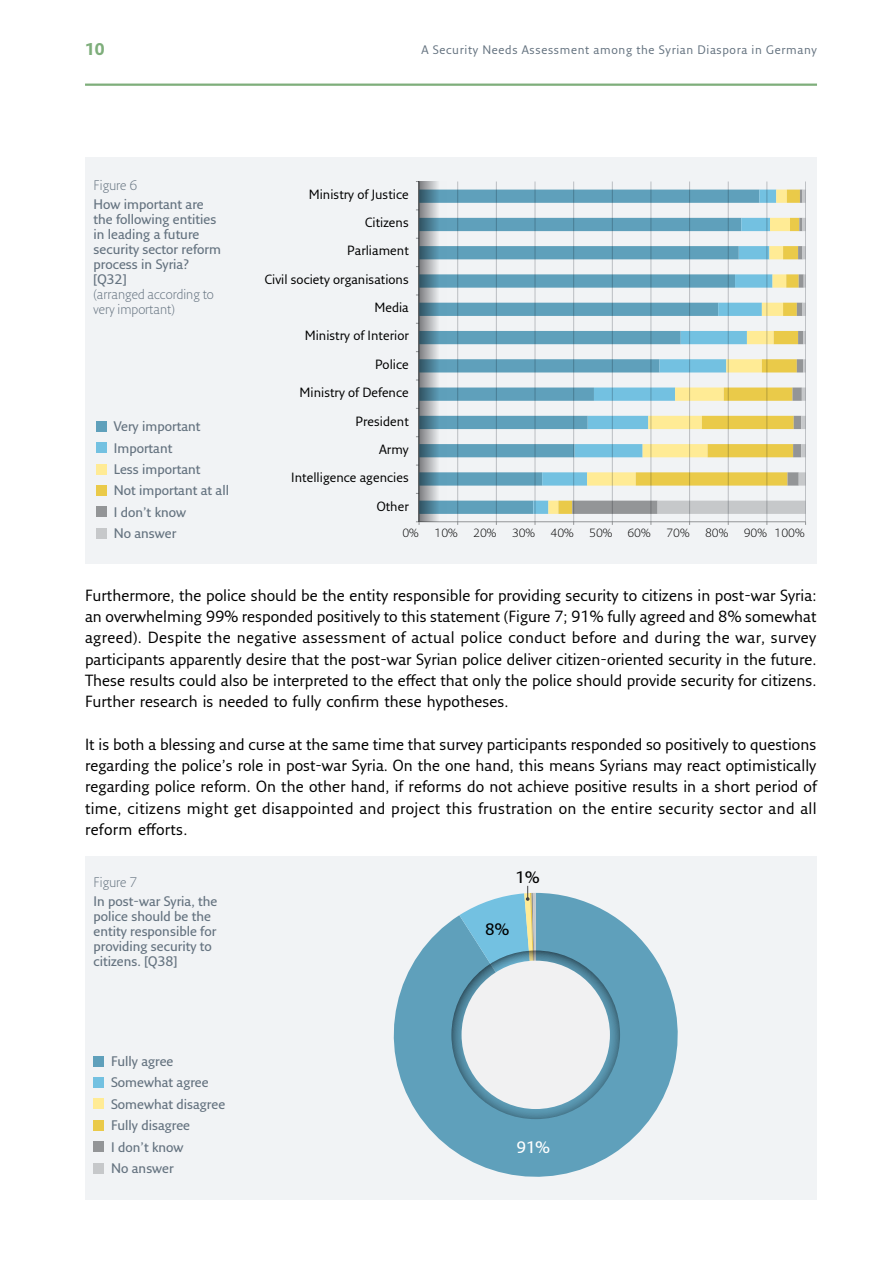
<style>
.page{position:relative;width:893px;height:1263px;background:#fff}
.page>*{position:absolute;margin:0;border:0;box-sizing:border-box;transform-origin:0 0}
.t1{font:700 16.5px "Fresco Sans Pro";color:#7eae7b}
.t2{font:600 16.2px "Fresco Sans Pro";color:#000}
.t3{font:600 16.2px "Fresco Sans Pro";color:#fff}
.t4{font:15.75px/21.3px "Fresco Sans Pro";letter-spacing:.01em;color:#000;text-align:justify}
.t5{font:14.55px/21.5px "Fresco Sans Pro";color:#657380}
.t6{font:600 13.5px/21.5px "Fresco Sans Pro";color:#657380}
.t7{font:300 13.5px/15px "Fresco Sans Pro";color:#657380}
.t8{font:13.05px "Fresco Sans Pro";color:#000}
.t9{font:12px "Fresco Sans Pro";letter-spacing:.05em;color:#657380}
.t10{font:300 11.55px "Fresco Sans Pro";color:#000}
</style>
<div class="page">
<hr style="left:85px;top:84px;width:732px;height:2px;background:#7eae7b">
<hr style="left:892px;top:0;width:1px;height:1263px;background:#efeff0">
<div style="left:85px;top:157px;width:731px;height:407px;background:#f1f3f5"></div>
<div style="left:86px;top:856px;width:731px;height:343px;background:#f1f3f5"></div>
<hr style="left:419px;top:521px;width:386px;height:1px;background:#939597">
<svg style="left:446px;top:190px;width:87px;height:324px"></svg>
<svg style="left:533px;top:190px;width:15px;height:324px"></svg>
<svg style="left:548px;top:190px;width:10px;height:324px"></svg>
<svg style="left:558px;top:190px;width:14px;height:324px"></svg>
<svg style="left:572px;top:190px;width:86px;height:324px"></svg>
<svg style="left:658px;top:190px;width:147px;height:324px"></svg>
<hr style="left:457px;top:181px;width:1px;height:341px;background:#c6c8ca">
<hr style="left:496px;top:181px;width:1px;height:341px;background:#c6c8ca">
<hr style="left:535px;top:181px;width:1px;height:341px;background:#c6c8ca">
<hr style="left:573px;top:181px;width:1px;height:341px;background:#c6c8ca">
<hr style="left:612px;top:181px;width:1px;height:341px;background:#c6c8ca">
<hr style="left:651px;top:181px;width:1px;height:341px;background:#c6c8ca">
<hr style="left:689px;top:181px;width:1px;height:341px;background:#c6c8ca">
<hr style="left:728px;top:181px;width:1px;height:341px;background:#c6c8ca">
<hr style="left:767px;top:181px;width:1px;height:341px;background:#c6c8ca">
<hr style="left:805px;top:181px;width:1px;height:341px;background:#c6c8ca">
<svg style="left:419px;top:181px;width:27px;height:341px"></svg>
<svg style="left:393px;top:893px;width:285px;height:284px;fill:#5fa0bb"></svg>
<svg style="left:451px;top:950px;width:169px;height:169px;background:#50869c"></svg>
<div style="left:462px;top:961px;width:148px;height:148px;background:#f1f1f2;border-radius:50%"></div>
<svg style="left:459px;top:886px;width:77px;height:149px"></svg>
<div style="left:94px;top:1056px;width:10px;height:10px;background:#5fa0bb"></div>
<div style="left:94px;top:1077px;width:10px;height:10px;background:#73c1e1"></div>
<div style="left:94px;top:1099px;width:10px;height:10px;background:#ffeb95"></div>
<div style="left:94px;top:1120px;width:10px;height:10px;background:#eaca49"></div>
<div style="left:94px;top:1142px;width:10px;height:10px;background:#939597"></div>
<div style="left:94px;top:1163px;width:10px;height:10px;background:#c6c8ca"></div>
<div style="left:96px;top:421px;width:10px;height:10px;background:#5fa0bb"></div>
<div style="left:96px;top:443px;width:10px;height:10px;background:#73c1e1"></div>
<div style="left:96px;top:464px;width:10px;height:10px;background:#ffeb95"></div>
<div style="left:96px;top:485px;width:10px;height:10px;background:#eaca49"></div>
<div style="left:96px;top:507px;width:10px;height:10px;background:#939597"></div>
<div style="left:96px;top:528px;width:10px;height:10px;background:#c6c8ca"></div>
<p class="t1" style="left:85px;top:39px;width:21px">10</p>
<p class="t9" style="left:421px;top:43px;width:397px">A Security Needs Assessment among the Syrian Diaspora in Germany</p>
<p class="t7" style="left:94px;top:178px;width:45px">Figure 6</p>
<p class="t6" style="left:94px;top:197px;width:129px;line-height:15px">How important are the following entities in leading a future security sector reform process in Syria? [Q32]</p>
<p class="t7" style="left:94px;top:287px;width:122px">(arranged according to very important)</p>
<p class="t6" style="left:114px;top:415px;width:117px">Very important<br>Important<br>Less important<br>Not important at all<br>I don’t know<br>No answer</p>
<p class="t8" style="left:309px;top:186px;width:102px">Ministry of Justice</p>
<p class="t8" style="left:365px;top:214px;width:45px">Citizens</p>
<p class="t8" style="left:347px;top:242px;width:63px">Parliament</p>
<p class="t8" style="left:265px;top:271px;width:146px">Civil society organisations</p>
<p class="t8" style="left:374px;top:299px;width:36px">Media</p>
<p class="t8" style="left:305px;top:328px;width:106px">Ministry of Interior</p>
<p class="t8" style="left:375px;top:356px;width:35px">Police</p>
<p class="t8" style="left:299px;top:384px;width:111px">Ministry of Defence</p>
<p class="t8" style="left:356px;top:413px;width:55px">President</p>
<p class="t8" style="left:379px;top:441px;width:31px">Army</p>
<p class="t8" style="left:291px;top:470px;width:119px">Intelligence agencies</p>
<p class="t8" style="left:377px;top:498px;width:33px">Other</p>
<p class="t10" style="left:402px;top:526px;width:18px">0%</p>
<p class="t10" style="left:434px;top:526px;width:25px">10%</p>
<p class="t10" style="left:473px;top:526px;width:25px">20%</p>
<p class="t10" style="left:512px;top:526px;width:25px">30%</p>
<p class="t10" style="left:550px;top:526px;width:25px">40%</p>
<p class="t10" style="left:589px;top:526px;width:25px">50%</p>
<p class="t10" style="left:627px;top:526px;width:25px">60%</p>
<p class="t10" style="left:666px;top:526px;width:25px">70%</p>
<p class="t10" style="left:705px;top:526px;width:25px">80%</p>
<p class="t10" style="left:744px;top:526px;width:62px">90% 100%</p>
<p class="t4" style="left:85px;top:584px;width:733px">Furthermore, the police should be the entity responsible for providing security to citizens in post-war Syria: an overwhelming 99% responded positively to this statement (Figure 7; 91% fully agreed and 8% somewhat agreed). Despite the negative assessment of actual police conduct before and during the war, survey participants apparently desire that the post-war Syrian police deliver citizen-oriented security in the future.<br>These results could also be interpreted to the effect that only the police should provide security for citizens.<br>Further research is needed to fully confirm these hypotheses.</p>
<p class="t4" style="left:85px;top:733px;width:733px">It is both a blessing and curse at the same time that survey participants responded so positively to questions regarding the police’s role in post-war Syria. On the one hand, this means Syrians may react optimistically regarding police reform. On the other hand, if reforms do not achieve positive results in a short period of time, citizens might get disappointed and project this frustration on the entire security sector and all reform efforts.</p>
<p class="t7" style="left:94px;top:874px;width:45px">Figure 7</p>
<p class="t2" style="left:515px;top:867px;width:25px">1%</p>
<p class="t6" style="left:94px;top:893px;width:125px;line-height:15px">In post-war Syria, the police should be the entity responsible for providing security to citizens. [Q38]</p>
<p class="t2" style="left:485px;top:919px;width:25px">8%</p>
<p class="t5" style="left:112px;top:1048px;width:124px">Fully agree<br>Somewhat agree<br>Somewhat disagree<br>Fully disagree<br>I don't know<br>No answer</p>
<p class="t6" style="left:111px;top:1050px;width:116px">Fully agree<br>Somewhat agree<br>Somewhat disagree<br>Fully disagree<br>I don’t know<br>No answer</p>
<p class="t3" style="left:516px;top:1137px;width:35px">91%</p>
</div>
